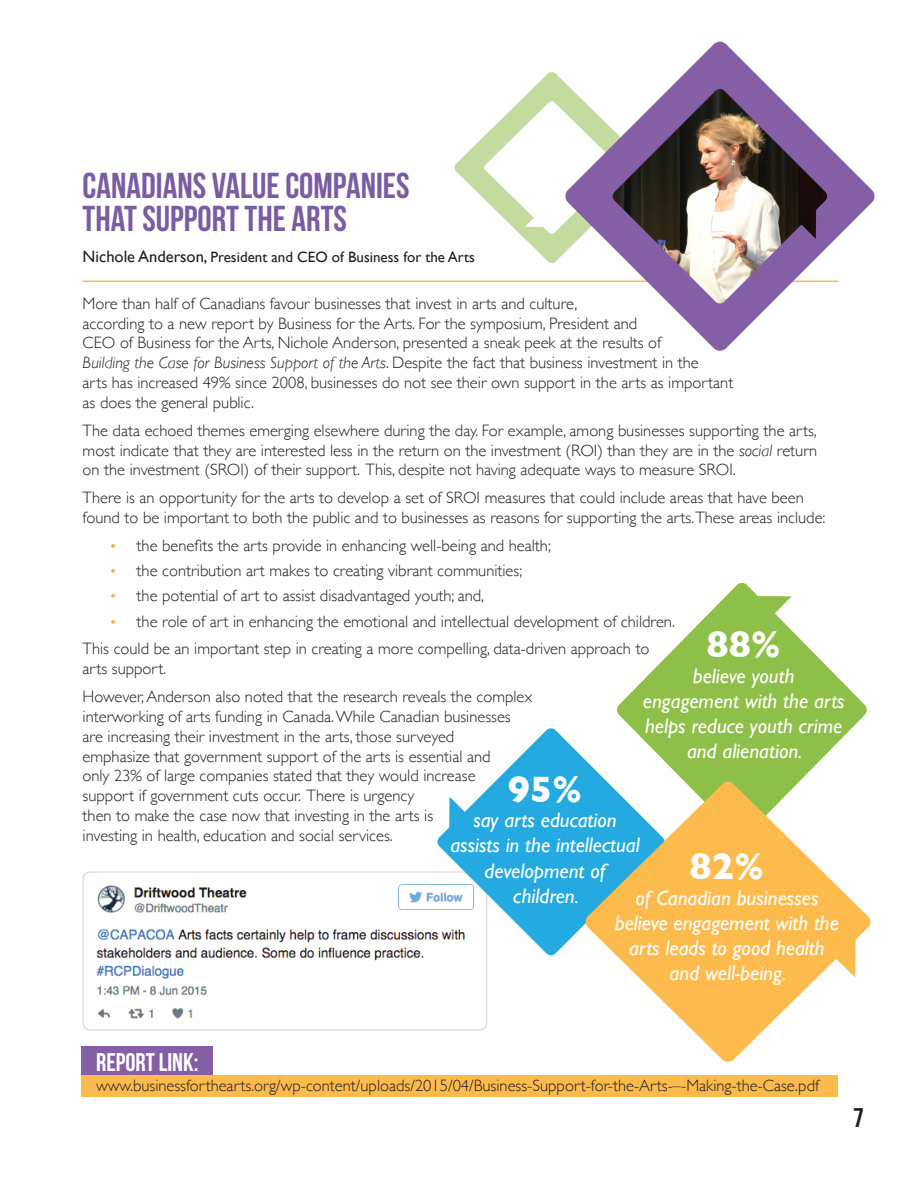
<style>
.page{position:relative;width:918px;height:1188px;background:#fff}
.page>*{position:absolute;margin:0;border:0;box-sizing:border-box;transform-origin:0 0}
.t1{font:700 37.5px "Gill Sans";color:#fff}
.t2{font:36px/33px "Bebas Neue";color:#7a5ca2}
.t3{font:27px "Bebas Neue";color:#231f20}
.t4{font:25.5px "Bebas Neue";color:#fff}
.t5{font:italic 21px/25.2px "Gill Sans";color:#fff;text-align:center}
.t6{font:300 16.5px/19.8px "Gill Sans";color:#231f20}
.t7{font:15px "Gill Sans";color:#231f20}
.s1{font-size:16.5px}
.s2{font-style:italic}
.s3{font-size:15px;color:#e5b549}
</style>
<div class="page">
<div style="left:81px;top:1075px;width:757px;height:22px;background:#fdbb4e"></div>
<div style="left:81px;top:1047px;width:132px;height:28px;background:#855fa5"></div>
<svg style="left:454px;top:72px;width:111px;height:191px"></svg>
<img style="left:83px;top:872px;width:404px;height:158px">
<div style="left:83px;top:872px;width:404px;height:158px;border:1px solid #d1d2d4;border-radius:7px"></div>
<hr style="left:83px;top:281px;width:756px;height:1px;background:#fdbb4e">
<svg style="left:565px;top:42px;width:310px;height:309px"></svg>
<svg style="left:437px;top:728px;width:171px;height:227px;fill:#24aae1"></svg>
<svg style="left:617px;top:582px;width:250px;height:200px;fill:#8ebf48"></svg>
<svg style="left:585px;top:782px;width:286px;height:280px;fill:#fdbb4e"></svg>
<h2 class="t2" style="left:83px;top:169px;width:329px">CANADIANS VALUE COMPANIES<br>THAT SUPPORT THE ARTS</h2>
<p class="t7" style="left:83px;top:248px;width:394px"><span class="s1">Nichole Anderson,</span> President and CEO of Business for the Arts</p>
<p class="t6" style="left:83px;top:293px;width:652px">More than half of Canadians favour businesses that invest in arts and culture,<br>according to a new report by Business for the Arts. For the symposium, President and<br>CEO of Business for the Arts, Nichole Anderson, presented a sneak peek at the results of<br><span class="s2">Building the Case for Business Support of the Arts</span>. Despite the fact that business investment in the<br>arts has increased 49% since 2008, businesses do not see their own support in the arts as important as does the general public.</p>
<p class="t6" style="left:83px;top:420px;width:736px;text-align:justify">The data echoed themes emerging elsewhere during the day. For example, among businesses supporting the arts, most indicate that they are interested less in the return on the investment (ROI) than they are in the <span class="s2">social</span> return on the investment (SROI) of their support. This, despite not having adequate ways to measure SROI.</p>
<p class="t6" style="left:83px;top:487px;width:744px">There is an opportunity for the arts to develop a set of SROI measures that could include areas that have been found to be important to both the public and to businesses as reasons for supporting the arts.These areas include:</p>
<p class="t6" style="left:110px;top:535px;width:443px"><span class="s3">•</span> the benefits the arts provide in enhancing well-being and health;</p>
<p class="t6" style="left:110px;top:560px;width:414px"><span class="s3">•</span> the contribution art makes to creating vibrant communities;</p>
<p class="t6" style="left:110px;top:585px;width:376px"><span class="s3">•</span> the potential of art to assist disadvantaged youth; and,</p>
<p class="t6" style="left:83px;top:606px;width:594px;line-height:27.9px;text-indent:27px"><span class="s3">•</span> the role of art in enhancing the emotional and intellectual development of children.<br>This could be an important step in creating a more compelling, data-driven approach to</p>
<p class="t6" style="left:83px;top:654px;width:451px;line-height:27.9px">arts support.<br>However, Anderson also noted that the research reveals the complex</p>
<p class="t6" style="left:83px;top:706px;width:430px">interworking of arts funding in Canada. While Canadian businesses are increasing their investment in the arts, those surveyed emphasize that government support of the arts is essential and only 23% of large companies stated that they would increase support if government cuts occur. There is urgency<br>then to make the case now that investing in the arts is<br>investing in health, education and social services.</p>
<h1 class="t1" style="left:706px;top:615px;width:76px">88%</h1>
<p class="t5" style="left:643px;top:663px;width:203px">believe youth engagement with the arts helps reduce youth crime and alienation.</p>
<h1 class="t1" style="left:508px;top:760px;width:76px">95%</h1>
<p class="t5" style="left:450px;top:808px;width:191px">say arts education assists in the intellectual development of children.</p>
<h1 class="t1" style="left:690px;top:837px;width:76px">82%</h1>
<p class="t5" style="left:615px;top:885px;width:226px">of Canadian businesses believe engagement with the arts leads to good health and well-being.</p>
<h3 class="t4" style="left:96px;top:1048px;width:104px">REPORT LINK:</h3>
<p class="t6" style="left:96px;top:1075px;width:724px">www.businessforthearts.org/wp-content/uploads/2015/04/Business-Support-for-the-Arts-–-Making-the-Case.pdf</p>
<h3 class="t3" style="left:853px;top:1103px;width:12px">7</h3>
</div>
